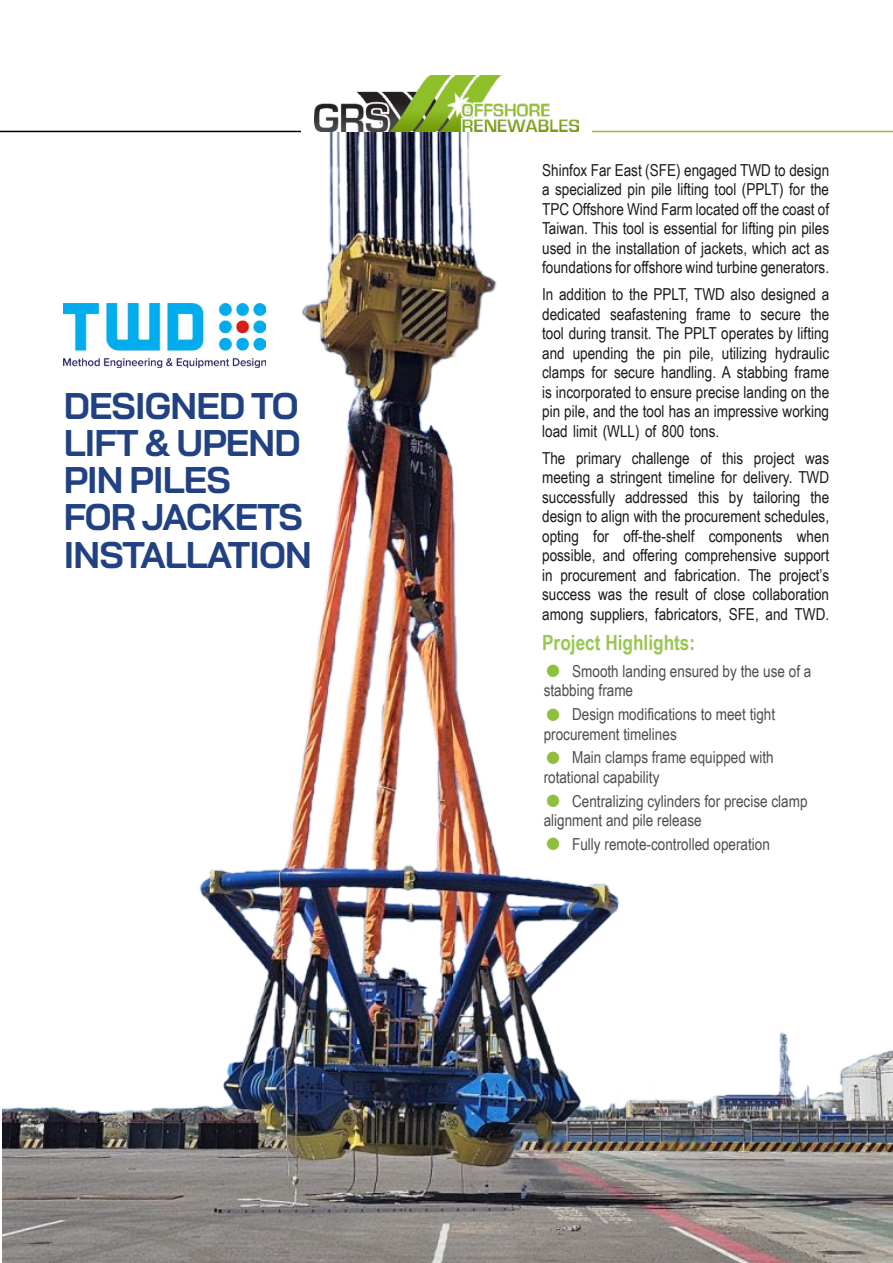
<style>
.page{position:relative;width:893px;height:1263px;background:#fff}
.page>*{position:absolute;margin:0;border:0;box-sizing:border-box;transform-origin:0 0}
.t1{font:700 37.05px/37px "Bai Jamjuree";letter-spacing:-.02em;color:#214182}
.t2{font:700 21px "Arial Narrow";color:#9ac652}
.t3{font:16.5px/19.5px "Arial Narrow";color:#1a1a1a;text-align:justify}
.t4{font:16.5px/19.5px "Arial Narrow";color:#4d4d4d}
.s1{font-family:"Arial";font-weight:900;font-size:37.5px;color:#8ebf3f}
</style>
<div class="page">
<img style="left:3px;top:132px;width:890px;height:1131px">
<img style="left:64px;top:303px;width:201px;height:64px">
<img style="left:314px;top:75px;width:265px;height:56px">
<hr style="left:0;top:131px;width:301px;height:1px;background:#000">
<hr style="left:592px;top:131px;width:301px;height:1px;background:#8ebf3f">
<h1 class="t1" style="left:64px;top:388px;width:250px">DESIGNED TO<br>LIFT &amp; UPEND<br>PIN PILES<br>FOR JACKETS<br>INSTALLATION</h1>
<p class="t3" style="left:542px;top:160px;width:289px">Shinfox Far East (SFE) engaged TWD to design a specialized pin pile lifting tool (PPLT) for the TPC Offshore Wind Farm located off the coast of Taiwan. This tool is essential for lifting pin piles used in the installation of jackets, which act as foundations for offshore wind turbine generators.</p>
<p class="t3" style="left:542px;top:284px;width:289px">In addition to the PPLT, TWD also designed a dedicated seafastening frame to secure the tool during transit. The PPLT operates by lifting and upending the pin pile, utilizing hydraulic clamps for secure handling. A stabbing frame is incorporated to ensure precise landing on the pin pile, and the tool has an impressive working load limit (WLL) of 800 tons.</p>
<p class="t3" style="left:542px;top:448px;width:289px">The primary challenge of this project was meeting a stringent timeline for delivery. TWD successfully addressed this by tailoring the design to align with the procurement schedules, opting for off-the-shelf components when possible, and offering comprehensive support in procurement and fabrication. The project’s success was the result of close collaboration among suppliers, fabricators, SFE, and TWD.</p>
<p class="t2" style="left:542px;top:626px;width:155px">Project Highlights:</p>
<p class="t4" style="left:544px;top:661px;width:269px"><span class="s1">•</span> Smooth landing ensured by the use of a stabbing frame</p>
<p class="t4" style="left:544px;top:704px;width:233px"><span class="s1">•</span> Design modifications to meet tight procurement timelines</p>
<p class="t4" style="left:544px;top:747px;width:232px"><span class="s1">•</span> Main clamps frame equipped with rotational capability</p>
<p class="t4" style="left:544px;top:790px;width:265px"><span class="s1">•</span> Centralizing cylinders for precise clamp alignment and pile release</p>
<p class="t4" style="left:544px;top:834px;width:228px"><span class="s1">•</span> Fully remote-controlled operation</p>
</div>
